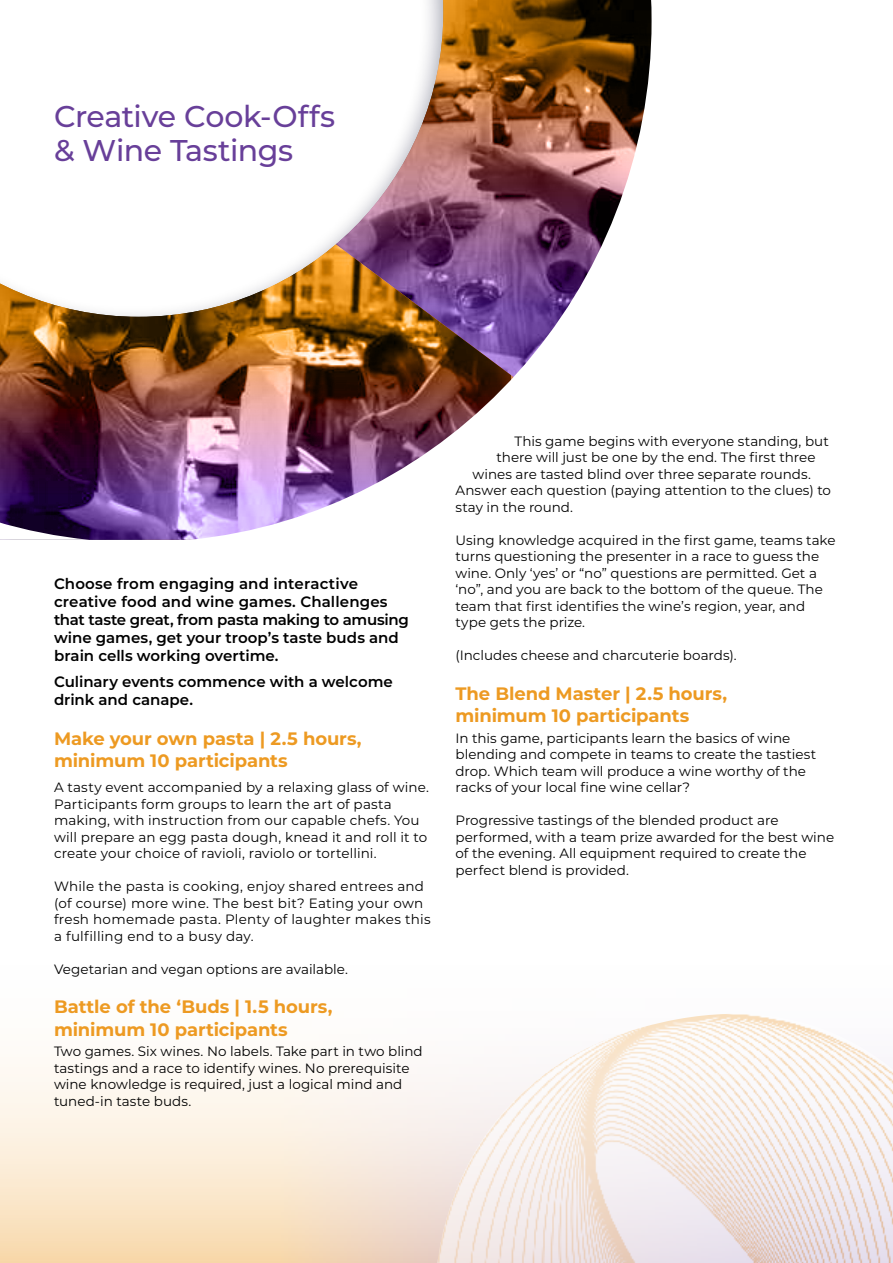
<style>
.page{position:relative;width:893px;height:1263px;background:#fff}
.page>*{position:absolute;margin:0;border:0;box-sizing:border-box;transform-origin:0 0}
.t1{font:500 30px/34.5px "Montserrat";letter-spacing:-.015em;color:#683f99}
.t2{font:700 18px/22.5px "Montserrat";letter-spacing:-.005em;color:#ed9a22}
.t3{font:600 15px/18px "Montserrat";color:#000}
.t4{font:13.5px/16.5px "Montserrat";letter-spacing:.005em;color:#000}
</style>
<div class="page">
<img style="left:0;top:0;width:652px;height:540px">
<div style="left:0;top:0;width:456px;height:318px;background:#00072a;opacity:.35"></div>
<svg style="left:0;top:1064px;width:437px;height:199px"></svg>
<img style="left:437px;top:1014px;width:456px;height:249px">
<h1 class="t1" style="left:54px;top:98px;width:283px">Creative Cook-Offs &amp; Wine Tastings</h1>
<p class="t3" style="left:54px;top:573px;width:356px">Choose from engaging and interactive creative food and wine games. Challenges that taste great, from pasta making to amusing wine games, get your troop’s taste buds and brain cells working overtime.</p>
<p class="t3" style="left:54px;top:672px;width:340px">Culinary events commence with a welcome drink and canape.</p>
<h2 class="t2" style="left:54px;top:726px;width:309px">Make your own pasta | 2.5 hours, minimum 10 participants</h2>
<p class="t4" style="left:54px;top:778px;width:376px">A tasty event accompanied by a relaxing glass of wine.<br>Participants form groups to learn the art of pasta making, with instruction from our capable chefs. You will prepare an egg pasta dough, knead it and roll it to create your choice of ravioli, raviolo or tortellini.</p>
<p class="t4" style="left:54px;top:877px;width:378px">While the pasta is cooking, enjoy shared entrees and (of course) more wine. The best bit? Eating your own fresh homemade pasta. Plenty of laughter makes this a fulfilling end to a busy day.</p>
<p class="t4" style="left:54px;top:960px;width:295px">Vegetarian and vegan options are available.</p>
<h2 class="t2" style="left:54px;top:994px;width:280px">Battle of the ‘Buds | 1.5 hours, minimum 10 participants</h2>
<p class="t4" style="left:54px;top:1042px;width:370px">Two games. Six wines. No labels. Take part in two blind tastings and a race to identify wines. No prerequisite wine knowledge is required, just a logical mind and tuned-in taste buds.</p>
<p class="t4" style="left:514px;top:432px;width:316px">This game begins with everyone standing, but</p>
<p class="t4" style="left:497px;top:448px;width:321px">there will just be one by the end. The first three</p>
<p class="t4" style="left:472px;top:465px;width:340px">wines are tasted blind over three separate rounds.</p>
<p class="t4" style="left:455px;top:481px;width:377px">Answer each question (paying attention to the clues) to</p>
<p class="t4" style="left:455px;top:498px;width:119px">stay in the round.</p>
<p class="t4" style="left:455px;top:531px;width:382px">Using knowledge acquired in the first game, teams take turns questioning the presenter in a race to guess the wine. Only ‘yes’ or “no” questions are permitted. Get a ‘no”, and you are back to the bottom of the queue. The team that first identifies the wine’s region, year, and type gets the prize.</p>
<p class="t4" style="left:455px;top:646px;width:282px">(Includes cheese and charcuterie boards).</p>
<h2 class="t2" style="left:455px;top:681px;width:273px">The Blend Master | 2.5 hours, minimum 10 participants</h2>
<p class="t4" style="left:455px;top:729px;width:362px">In this game, participants learn the basics of wine blending and compete in teams to create the tastiest drop. Which team will produce a wine worthy of the racks of your local fine wine cellar?</p>
<p class="t4" style="left:455px;top:811px;width:380px">Progressive tastings of the blended product are performed, with a team prize awarded for the best wine of the evening. All equipment required to create the perfect blend is provided.</p>
</div>
